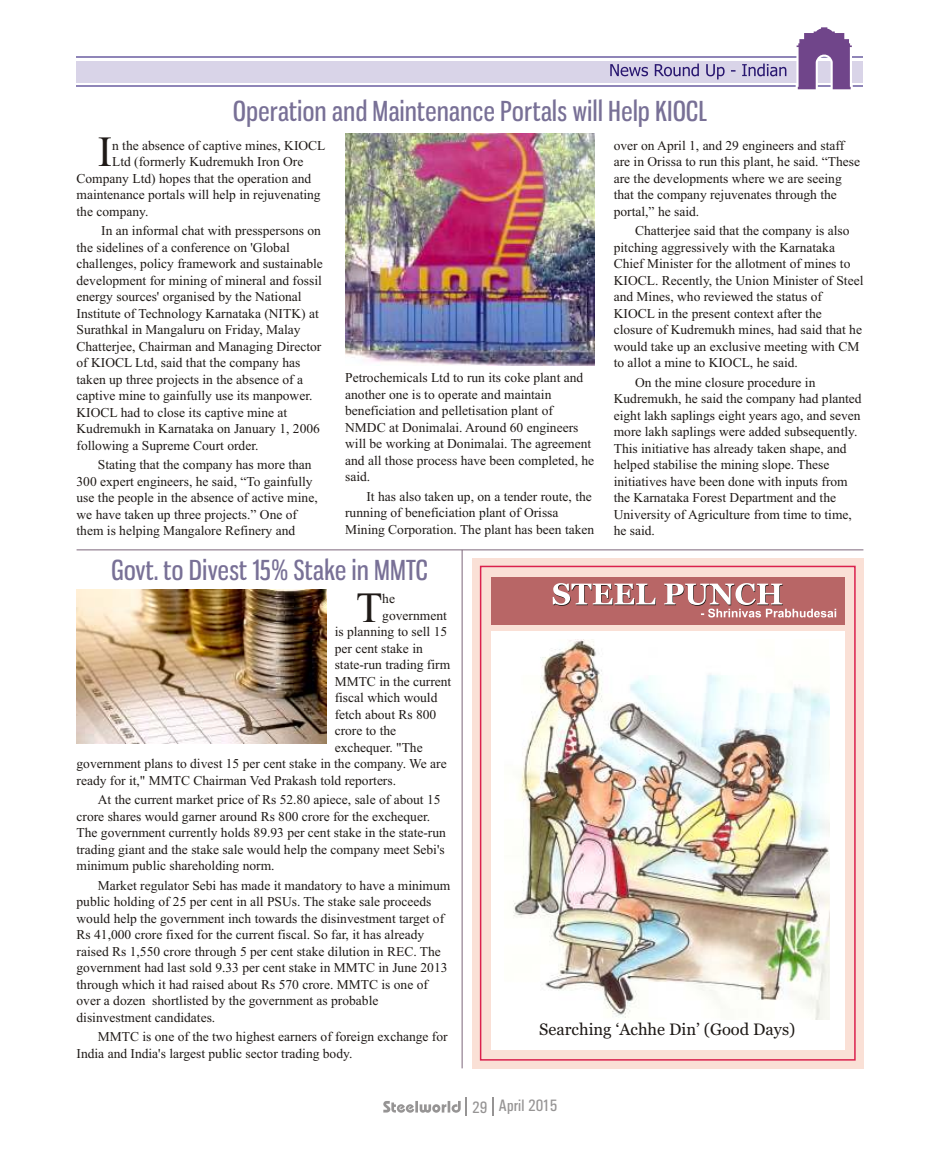
<style>
.page{position:relative;width:940px;height:1174px;background:#fff}
.page>*{position:absolute;margin:0;border:0;box-sizing:border-box;transform-origin:0 0}
.t1{font:43.05px "Times New Roman";color:#1f1a17}
.t2{font:27px "Gnuolane Free";letter-spacing:.02em;color:#787096}
.t3{font:16.65px "Univers Condensed";color:#969494}
.t4{font:16.5px "Georgia";color:#1f1a17}
.t5{font:13.5px/16.5px "Times New Roman";color:#1f1a17}
</style>
<div class="page">
<hr style="left:462px;top:550px;width:1px;height:518px;background:#7d667a">
<hr style="left:77px;top:549px;width:786px;height:1px;background:#7d667a">
<div style="left:472px;top:558px;width:391px;height:510px;background:#fae0d6"></div>
<div style="left:491px;top:631px;width:353px;height:418px;background:#fff"></div>
<img style="left:513px;top:639px;width:316px;height:380px">
<div style="left:491px;top:577px;width:353px;height:47px;background:#b86666"></div>
<svg style="left:553px;top:583px;width:283px;height:34px"></svg>
<hr style="left:77px;top:85px;width:786px;height:2px;background:#8f85b8">
<hr style="left:77px;top:56px;width:786px;height:2px;background:#8f85b8">
<div style="left:77px;top:61px;width:786px;height:21px;background:#d9d4e8"></div>
<svg style="left:610px;top:64px;width:176px;height:15px"></svg>
<svg style="left:794px;top:27px;width:60px;height:63px"></svg>
<svg style="left:383px;top:1097px;width:84px;height:19px"></svg>
<svg style="left:492px;top:1097px;width:1px;height:19px"></svg>
<img style="left:345px;top:133px;width:250px;height:233px">
<img style="left:77px;top:589px;width:249px;height:154px">
<h2 class="t2" style="left:233px;top:99px;width:475px">Operation and Maintenance Portals will Help KIOCL</h2>
<p class="t5" style="left:112px;top:138px;width:215px">n the absence of captive mines, KIOCL</p>
<h1 class="t1" style="left:98px;top:136px;width:16px">I</h1>
<p class="t5" style="left:614px;top:138px;width:248px">over on April 1, and 29 engineers and staff are in Orissa to run this plant, he said. “These are the developments where we are seeing that the company rejuvenates through the portal,” he said.</p>
<p class="t5" style="left:614px;top:224px;width:251px;text-indent:21px">Chatterjee said that the company is also pitching aggressively with the Karnataka Chief Minister for the allotment of mines to KIOCL. Recently, the Union Minister of Steel and Mines, who reviewed the status of KIOCL in the present context after the closure of Kudremukh mines, had said that he would take up an exclusive meeting with CM to allot a mine to KIOCL, he said.</p>
<p class="t5" style="left:614px;top:375px;width:249px;text-indent:21px">On the mine closure procedure in Kudremukh, he said the company had planted eight lakh saplings eight years ago, and seven more lakh saplings were added subsequently.<br>This initiative has already taken shape, and helped stabilise the mining slope. These initiatives have been done with inputs from the Karnataka Forest Department and the University of Agriculture from time to time, he said.</p>
<p class="t5" style="left:77px;top:155px;width:246px;text-indent:36px">Ltd (formerly Kudremukh Iron Ore Company Ltd) hopes that the operation and maintenance portals will help in rejuvenating the company.</p>
<p class="t5" style="left:77px;top:224px;width:248px;text-indent:25px">In an informal chat with presspersons on the sidelines of a conference on 'Global challenges, policy framework and sustainable development for mining of mineral and fossil energy sources' organised by the National Institute of Technology Karnataka (NITK) at Surathkal in Mangaluru on Friday, Malay Chatterjee, Chairman and Managing Director of KIOCL Ltd, said that the company has taken up three projects in the absence of a captive mine to gainfully use its manpower.<br>KIOCL had to close its captive mine at Kudremukh in Karnataka on January 1, 2006 following a Supreme Court order.</p>
<p class="t5" style="left:77px;top:458px;width:243px;text-indent:21px">Stating that the company has more than 300 expert engineers, he said, “To gainfully use the people in the absence of active mine, we have taken up three projects.” One of them is helping Mangalore Refinery and</p>
<p class="t5" style="left:345px;top:371px;width:250px">Petrochemicals Ltd to run its coke plant and another one is to operate and maintain beneficiation and pelletisation plant of NMDC at Donimalai. Around 60 engineers will be working at Donimalai. The agreement and all those process have been completed, he said.</p>
<p class="t5" style="left:345px;top:489px;width:251px;text-indent:21px">It has also taken up, on a tender route, the running of beneficiation plant of Orissa<br>Mining Corporation. The plant has been taken</p>
<h2 class="t2" style="left:111px;top:558px;width:318px">Govt. to Divest 15% Stake in MMTC</h2>
<p class="t5" style="left:382px;top:591px;width:14px">he</p>
<h1 class="t1" style="left:356px;top:592px;width:28px">T</h1>
<p class="t5" style="left:382px;top:608px;width:66px">government</p>
<p class="t5" style="left:335px;top:624px;width:114px">is planning to sell 15</p>
<p class="t5" style="left:335px;top:641px;width:90px">per cent stake in</p>
<p class="t5" style="left:335px;top:657px;width:117px">state-run trading firm</p>
<p class="t5" style="left:335px;top:674px;width:118px">MMTC in the current</p>
<p class="t5" style="left:335px;top:690px;width:104px">fiscal which would</p>
<p class="t5" style="left:335px;top:707px;width:103px">fetch about Rs 800</p>
<p class="t5" style="left:335px;top:723px;width:63px">crore to the</p>
<p class="t5" style="left:335px;top:740px;width:89px">exchequer. "The</p>
<p class="t5" style="left:77px;top:756px;width:372px">government plans to divest 15 per cent stake in the company. We are</p>
<p class="t5" style="left:77px;top:773px;width:321px">ready for it," MMTC Chairman Ved Prakash told reporters.</p>
<p class="t5" style="left:77px;top:792px;width:371px;text-indent:21px">At the current market price of Rs 52.80 apiece, sale of about 15 crore shares would garner around Rs 800 crore for the exchequer.<br>The government currently holds 89.93 per cent stake in the state-run trading giant and the stake sale would help the company meet Sebi's minimum public shareholding norm.</p>
<p class="t5" style="left:77px;top:878px;width:375px;text-indent:21px">Market regulator Sebi has made it mandatory to have a minimum public holding of 25 per cent in all PSUs. The stake sale proceeds would help the government inch towards the disinvestment target of Rs 41,000 crore fixed for the current fiscal. So far, it has already raised Rs 1,550 crore through 5 per cent stake dilution in REC. The government had last sold 9.33 per cent stake in MMTC in June 2013 through which it had raised about Rs 570 crore. MMTC is one of over a dozen shortlisted by the government as probable disinvestment candidates.</p>
<p class="t5" style="left:77px;top:1029px;width:373px;text-indent:21px">MMTC is one of the two highest earners of foreign exchange for<br>India and India's largest public sector trading body.</p>
<p class="t4" style="left:539px;top:1022px;width:257px">Searching ‘Achhe Din’ (Good Days)</p>
<p class="t3" style="left:472px;top:1099px;width:87px">29 April 2015</p>
</div>
